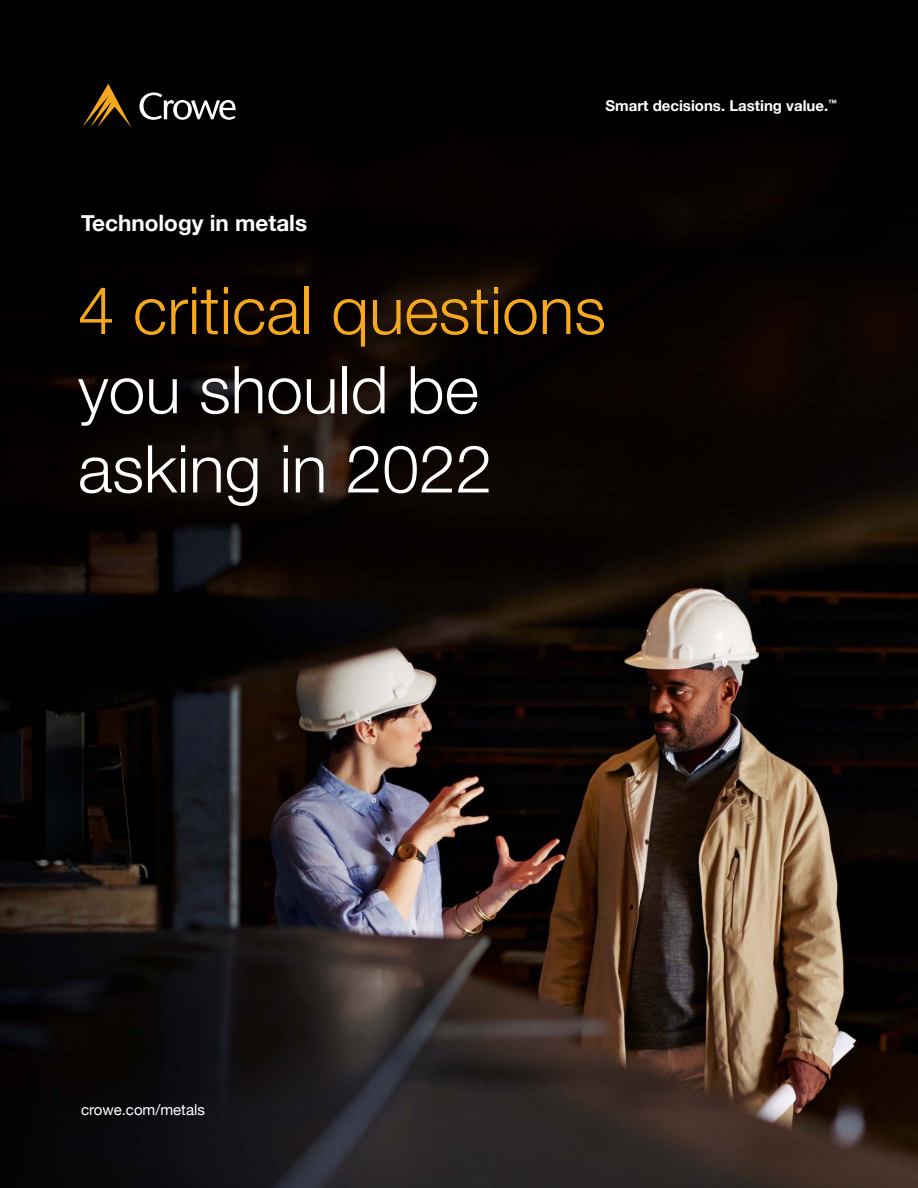
<style>
.page{position:relative;width:918px;height:1188px;background:#fff}
.page>*{position:absolute;margin:0;border:0;box-sizing:border-box;transform-origin:0 0}
.t1{font:300 66px/79.2px "Helvetica Neue";color:#fff}
.t2{font:300 66px "Helvetica Neue";color:#f5a81d}
.t3{font:700 22.5px "Helvetica Neue";color:#fff}
.t4{font:700 15px "Helvetica Neue";color:#fff}
.t5{font:15px "Helvetica Neue";color:#fff}
</style>
<div class="page">
<img style="left:0;top:0;width:918px;height:1188px">
<svg style="left:82px;top:84px;width:49px;height:43px;background:#3b2807"></svg>
<svg style="left:139px;top:92px;width:97px;height:28px"></svg>
<h2 class="t3" style="left:81px;top:205px;width:228px">Technology in metals</h2>
<p class="t4" style="left:606px;top:93px;width:233px">Smart decisions. Lasting value.<sup>™</sup></p>
<h1 class="t2" style="left:78px;top:257px;width:530px">4 critical questions</h1>
<h1 class="t1" style="left:78px;top:345px;width:416px">you should be asking in 2022</h1>
<p class="t5" style="left:81px;top:1098px;width:125px">crowe.com/metals</p>
</div>
